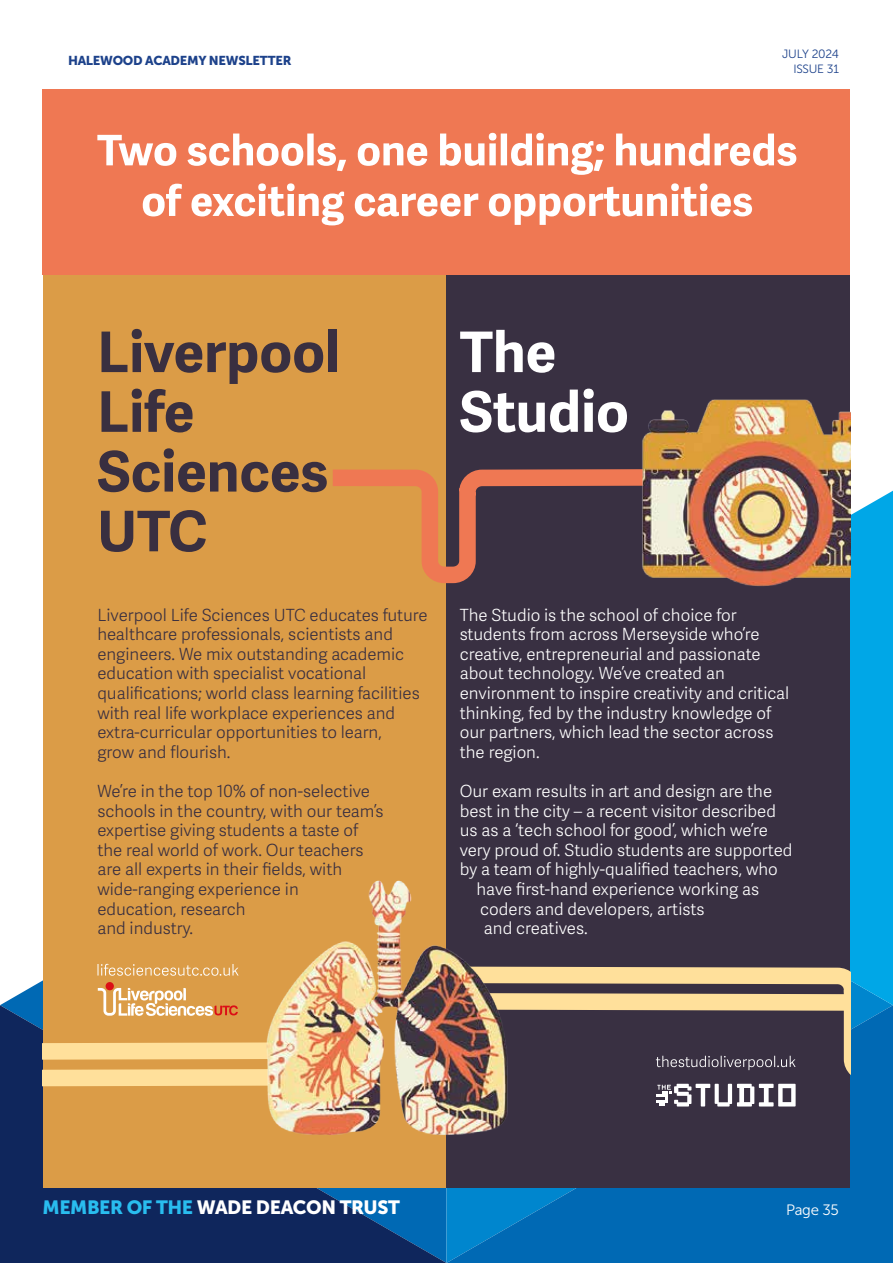
<style>
.page{position:relative;width:893px;height:1263px;background:#fff}
.page>*{position:absolute;margin:0;border:0;box-sizing:border-box;transform-origin:0 0}
.t1{font:700 55.95px/59.7px "Adelle Sans";color:#392f40}
.t2{font:700 55.95px/59.7px "Adelle Sans";color:#fff}
.t3{font:19.05px "Museo Sans 900";letter-spacing:-.02em;color:#fff}
.t4{font:300 16.8px/19.6px "Adelle Sans";color:#fff}
.t5{font:300 16.8px/19.6px "Adelle Sans";color:#392f40}
.t6{font:15px "Museo Sans 300";letter-spacing:-.02em;color:#fff}
.t7{font:12.75px "Museo Sans 900";letter-spacing:-.02em;color:#1d428b}
.t8{font:12px/14.4px "Museo Sans 300";letter-spacing:-.02em;color:#1d428b;text-align:right}
.s1{color:#29bdef}
</style>
<div class="page">
<svg style="left:0;top:1005px;width:446px;height:258px;fill:#0f265c"></svg>
<svg style="left:446px;top:1005px;width:447px;height:258px;fill:#0069b4"></svg>
<div style="left:850px;top:491px;width:43px;height:514px;background:#00a7e7"></div>
<div style="left:43px;top:275px;width:403px;height:913px;background:#db9c47"></div>
<div style="left:446px;top:275px;width:404px;height:913px;background:#393042"></div>
<svg style="left:333px;top:469px;width:231px;height:115px"></svg>
<svg style="left:516px;top:966px;width:334px;height:19px"></svg>
<svg style="left:516px;top:985px;width:334px;height:122px"></svg>
<img style="left:564px;top:399px;width:286px;height:187px">
<div style="left:106px;top:982px;width:8px;height:8px;background:#db0f16;border-radius:50%"></div>
<svg style="left:98px;top:986px;width:140px;height:30px"></svg>
<svg style="left:97px;top:964px;width:142px;height:12px"></svg>
<svg style="left:656px;top:1084px;width:140px;height:22px"></svg>
<svg style="left:656px;top:1056px;width:140px;height:14px"></svg>
<img style="left:268px;top:880px;width:248px;height:255px">
<div style="left:43px;top:89px;width:807px;height:186px;background:#ef7853"></div>
<svg style="left:143px;top:183px;width:609px;height:42px"></svg>
<svg style="left:97px;top:133px;width:699px;height:42px"></svg>
<svg style="left:43px;top:1034px;width:352px;height:161px"></svg>
<svg style="left:853px;top:1209px;width:7px;height:7px"></svg>
<p class="t7" style="left:68px;top:53px;width:225px">HALEWOOD ACADEMY NEWSLETTER</p>
<p class="t8" style="left:782px;top:47px;width:58px">JULY 2024<br>ISSUE 31</p>
<h1 class="t1" style="left:97px;top:324px;width:244px">Liverpool<br>Life<br>Sciences<br>UTC</h1>
<p class="t5" style="left:97px;top:605px;width:332px">Liverpool Life Sciences UTC educates future healthcare professionals, scientists and engineers. We mix outstanding academic education with specialist vocational qualifications; world class learning facilities with real life workplace experiences and extra-curricular opportunities to learn,<br>grow and flourish.</p>
<p class="t5" style="left:97px;top:782px;width:288px">We’re in the top 10% of non-selective schools in the country, with our team’s expertise giving students a taste of the real world of work. Our teachers are all experts in their fields, with wide-ranging experience in<br>education, research<br>and industry.</p>
<h1 class="t2" style="left:460px;top:324px;width:171px">The<br>Studio</h1>
<p class="t4" style="left:460px;top:605px;width:331px">The Studio is the school of choice for students from across Merseyside who’re creative, entrepreneurial and passionate about technology. We’ve created an environment to inspire creativity and critical thinking, fed by the industry knowledge of our partners, which lead the sector across the region.</p>
<p class="t4" style="left:460px;top:782px;width:314px">Our exam results in art and design are the</p>
<p class="t4" style="left:460px;top:801px;width:318px">best in the city – a recent visitor described</p>
<p class="t4" style="left:460px;top:821px;width:310px">us as a ‘tech school for good’, which we’re</p>
<p class="t4" style="left:460px;top:840px;width:334px">very proud of. Studio students are supported</p>
<p class="t4" style="left:460px;top:860px;width:320px">by a team of highly-qualified teachers, who</p>
<p class="t4" style="left:476px;top:880px;width:284px">have first-hand experience working as</p>
<p class="t4" style="left:480px;top:899px;width:226px">coders and developers, artists</p>
<p class="t4" style="left:484px;top:919px;width:105px">and creatives.</p>
<p class="t3" style="left:43px;top:1196px;width:359px"><span class="s1">MEMBER OF THE</span> WADE DEACON TRUST</p>
<p class="t6" style="left:786px;top:1201px;width:54px">Page 35</p>
</div>
